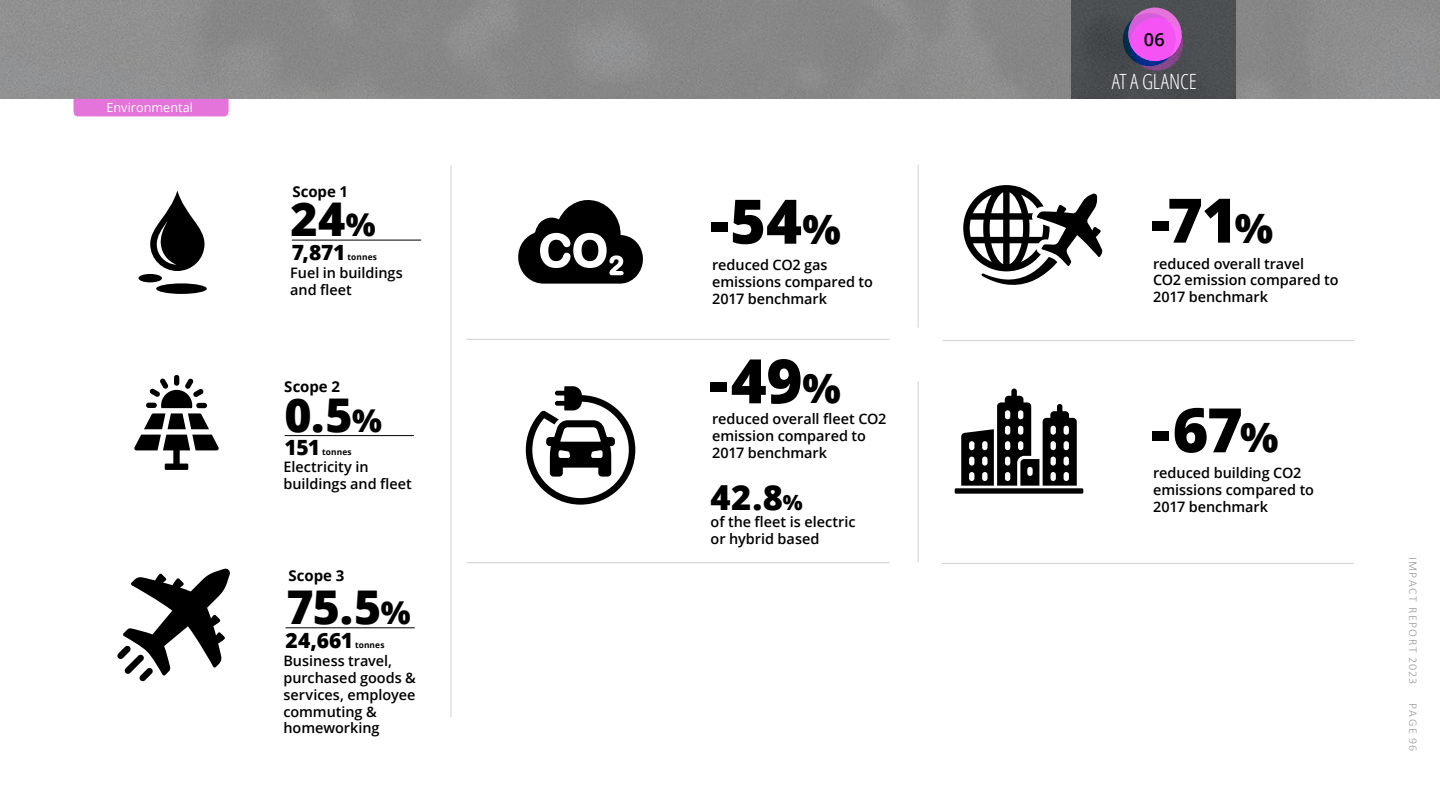
<style>
.page{position:relative;width:1440px;height:810px;background:#fff}
.page>*{position:absolute;margin:0;border:0;box-sizing:border-box;transform-origin:0 0}
.t1{font:800 61.35px "Open Sans";letter-spacing:-.01em;color:#000}
.t2{font:800 46.5px "Open Sans";color:#000}
.t3{font:800 34.5px "Open Sans";color:#000}
.t4{font:800 21px "Open Sans";letter-spacing:-.01em;color:#000}
.t5{font:300 condensed 21px "Open Sans";letter-spacing:-.01em;color:#fff}
.t6{font:600 18px "Open Sans";color:#000}
.t7{font:700 15px "Open Sans";color:#000}
.t8{font:600 14.4px/16.8px "Open Sans";color:#000}
.t9{font:12.6px "Open Sans";letter-spacing:.005em;color:#fff}
.t10{font:300 12px "Calibri";letter-spacing:.115em;color:#97999b}
.t11{font:700 8.4px "Open Sans";letter-spacing:.015em;color:#000}
.s1{font-size:31.5px}
.s2{font-size:40.5px}
.s3{font-size:21px}
</style>
<div class="page">
<img style="left:0;top:0;width:1440px;height:99px">
<div style="left:1071px;top:0;width:165px;height:99px;background:#4b4e51"></div>
<hr style="left:733px;top:95px;width:129px;height:4px;background:#868686">
<hr style="left:516px;top:95px;width:216px;height:4px;background:#868686">
<hr style="left:862px;top:95px;width:217px;height:4px;background:#8b8b8b">
<hr style="left:182px;top:95px;width:205px;height:4px;background:#8f8f90">
<hr style="left:387px;top:95px;width:125px;height:4px;background:#898989">
<svg style="left:1134px;top:7px;width:38px;height:10px"></svg>
<div style="left:1128px;top:8px;width:54px;height:53px;background:#e473da;border-radius:50%"></div>
<svg style="left:1123px;top:13px;width:53px;height:53px"></svg>
<svg style="left:1130px;top:17px;width:53px;height:54px;background:#cf4fdb"></svg>
<hr style="left:451px;top:165px;width:1px;height:552px;background:#d0d0ce">
<hr style="left:918px;top:165px;width:1px;height:163px;background:#d0d0ce">
<hr style="left:918px;top:381px;width:1px;height:181px;background:#d0d0ce">
<hr style="left:466px;top:339px;width:424px;height:1px;background:#d0d0ce">
<hr style="left:943px;top:340px;width:411px;height:1px;background:#d0d0ce">
<hr style="left:466px;top:562px;width:424px;height:1px;background:#d0d0ce">
<hr style="left:942px;top:563px;width:412px;height:1px;background:#d0d0ce">
<hr style="left:286px;top:627px;width:129px;height:1px;background:#000">
<svg style="left:117px;top:568px;width:113px;height:114px"></svg>
<svg style="left:526px;top:386px;width:109px;height:119px"></svg>
<svg style="left:963px;top:185px;width:140px;height:100px"></svg>
<svg style="left:961px;top:389px;width:116px;height:97px"></svg>
<div style="left:955px;top:488px;width:128px;height:6px;background:#000"></div>
<svg style="left:518px;top:200px;width:125px;height:84px"></svg>
<hr style="left:292px;top:240px;width:129px;height:1px;background:#000">
<svg style="left:150px;top:191px;width:54px;height:80px"></svg>
<div style="left:156px;top:283px;width:51px;height:11px;background:#000;border-radius:50%"></div>
<div style="left:138px;top:274px;width:24px;height:8px;background:#000;border-radius:50%"></div>
<hr style="left:285px;top:435px;width:129px;height:1px;background:#000">
<div style="left:174px;top:375px;width:5px;height:11px;background:#000;border-radius:3px"></div>
<svg style="left:134px;top:435px;width:85px;height:35px"></svg>
<svg style="left:144px;top:378px;width:65px;height:51px"></svg>
<div style="left:74px;top:99px;width:155px;height:17px;background:#e473da"></div>
<p class="t9" style="left:106px;top:99px;width:88px">Environmental</p>
<p class="t7" style="left:292px;top:181px;width:57px">Scope 1</p>
<h2 class="t2" style="left:291px;top:184px;width:87px">24<span class="s1">%</span></h2>
<h3 class="t4" style="left:292px;top:236px;width:55px">7,871</h3>
<p class="t11" style="left:348px;top:251px;width:31px">tonnes</p>
<p class="t8" style="left:290px;top:264px;width:114px">Fuel in buildings and fleet</p>
<p class="t7" style="left:284px;top:376px;width:57px">Scope 2</p>
<h2 class="t2" style="left:284px;top:380px;width:99px">0.5<span class="s1">%</span></h2>
<h3 class="t4" style="left:285px;top:432px;width:37px">151</h3>
<p class="t11" style="left:322px;top:446px;width:31px">tonnes</p>
<p class="t8" style="left:283px;top:458px;width:130px">Electricity in buildings and fleet</p>
<p class="t7" style="left:289px;top:565px;width:57px">Scope 3</p>
<h2 class="t2" style="left:287px;top:572px;width:126px">75.5<span class="s1">%</span></h2>
<h3 class="t4" style="left:286px;top:624px;width:69px">24,661</h3>
<p class="t11" style="left:355px;top:639px;width:31px">tonnes</p>
<p class="t8" style="left:283px;top:652px;width:134px">Business travel, purchased goods &amp; services, employee commuting &amp; homeworking</p>
<h1 class="t1" style="left:710px;top:175px;width:133px">-54<span class="s2">%</span></h1>
<p class="t8" style="left:712px;top:256px;width:163px">reduced CO2 gas emissions compared to<br>2017 benchmark</p>
<h1 class="t1" style="left:709px;top:334px;width:134px">-49<span class="s2">%</span></h1>
<p class="t8" style="left:712px;top:410px;width:176px">reduced overall fleet CO2 emission compared to<br>2017 benchmark</p>
<h3 class="t3" style="left:711px;top:471px;width:93px">42.8<span class="s3">%</span></h3>
<p class="t8" style="left:711px;top:513px;width:146px">of the fleet is electric or hybrid based</p>
<p class="t6" style="left:1144px;top:27px;width:22px">06</p>
<h3 class="t5" style="left:1112px;top:67px;width:87px">AT A GLANCE</h3>
<h1 class="t1" style="left:1151px;top:174px;width:124px">-71<span class="s2">%</span></h1>
<p class="t8" style="left:1153px;top:255px;width:187px">reduced overall travel<br>CO2 emission compared to<br>2017 benchmark</p>
<h1 class="t1" style="left:1151px;top:383px;width:129px">-67<span class="s2">%</span></h1>
<p class="t8" style="left:1153px;top:464px;width:163px">reduced building CO2 emissions compared to<br>2017 benchmark</p>
<p class="t10" style="left:1420px;top:556px;width:129px;rotate:90deg">IMPACT REPORT 2023</p>
<p class="t10" style="left:1420px;top:703px;width:50px;rotate:90deg">PAGE 96</p>
</div>
